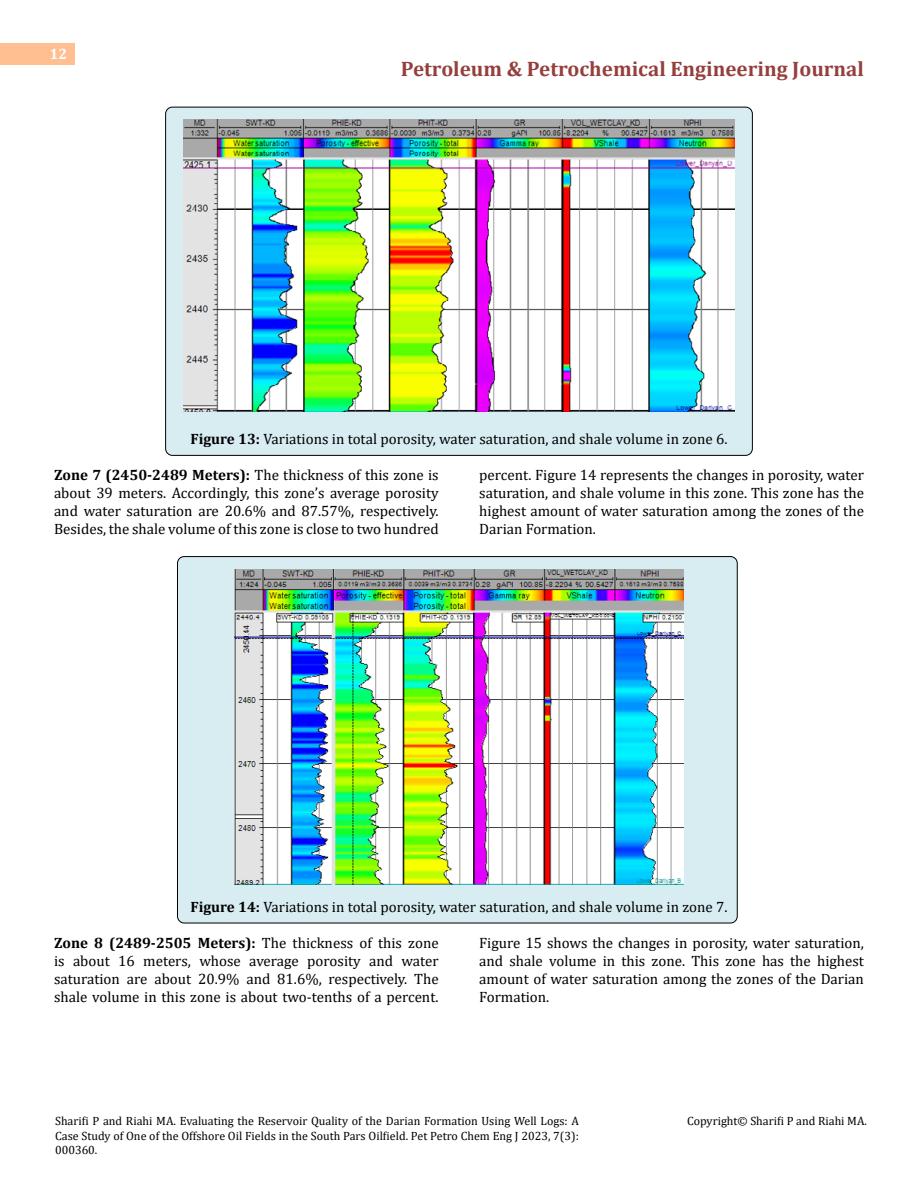
<style>
.page{position:relative;width:918px;height:1188px;background:#fff}
.page>*{position:absolute;margin:0;border:0;box-sizing:border-box;transform-origin:0 0}
.t1{font:700 21px "Cambria";color:#953f3c}
.t2{font:15px/18px "Cambria";color:#000;text-align:justify}
.t3{font:700 15px "Cambria";color:#fff}
.t4{font:12px/14.4px "Cambria";color:#000;text-align:justify}
.s1{font-weight:700}
</style>
<div class="page">
<div style="left:0;top:43px;width:75px;height:21px;background:#ffbf91"></div>
<div style="left:177px;top:557px;width:560px;height:366px;background:#d8edf2;border-radius:7px"></div>
<div style="left:166px;top:107px;width:586px;height:348px;background:#d8edf2;border-radius:7px"></div>
<img style="left:183px;top:120px;width:552px;height:292px">
<img style="left:235px;top:570px;width:448px;height:315px">
<p class="t3" style="left:50px;top:44px;width:19px">12</p>
<h1 class="t1" style="left:401px;top:54px;width:465px">Petroleum &amp; Petrochemical Engineering Journal</h1>
<p class="t2" style="left:190px;top:429px;width:539px"><span class="s1">Figure 13:</span> Variations in total porosity, water saturation, and shale volume in zone 6.</p>
<p class="t2" style="left:54px;top:465px;width:386px"><span class="s1">Zone 7 (2450-2489 Meters):</span> The thickness of this zone is about 39 meters. Accordingly, this zone’s average porosity and water saturation are 20.6% and 87.57%, respectively.<br>Besides, the shale volume of this zone is close to two hundred</p>
<p class="t2" style="left:479px;top:465px;width:386px">percent. Figure 14 represents the changes in porosity, water saturation, and shale volume in this zone. This zone has the highest amount of water saturation among the zones of the Darian Formation.</p>
<p class="t2" style="left:190px;top:897px;width:539px"><span class="s1">Figure 14:</span> Variations in total porosity, water saturation, and shale volume in zone 7.</p>
<p class="t2" style="left:54px;top:933px;width:386px"><span class="s1">Zone 8 (2489-2505 Meters):</span> The thickness of this zone is about 16 meters, whose average porosity and water saturation are about 20.9% and 81.6%, respectively. The shale volume in this zone is about two-tenths of a percent.</p>
<p class="t2" style="left:479px;top:933px;width:386px">Figure 15 shows the changes in porosity, water saturation, and shale volume in this zone. This zone has the highest amount of water saturation among the zones of the Darian Formation.</p>
<p class="t4" style="left:55px;top:1114px;width:525px">Sharifi P and Riahi MA. Evaluating the Reservoir Quality of the Darian Formation Using Well Logs: A Case Study of One of the Offshore Oil Fields in the South Pars Oilfield. Pet Petro Chem Eng J 2023, 7(3):<br>000360.</p>
<p class="t4" style="left:687px;top:1114px;width:181px">Copyright© Sharifi P and Riahi MA.</p>
</div>
